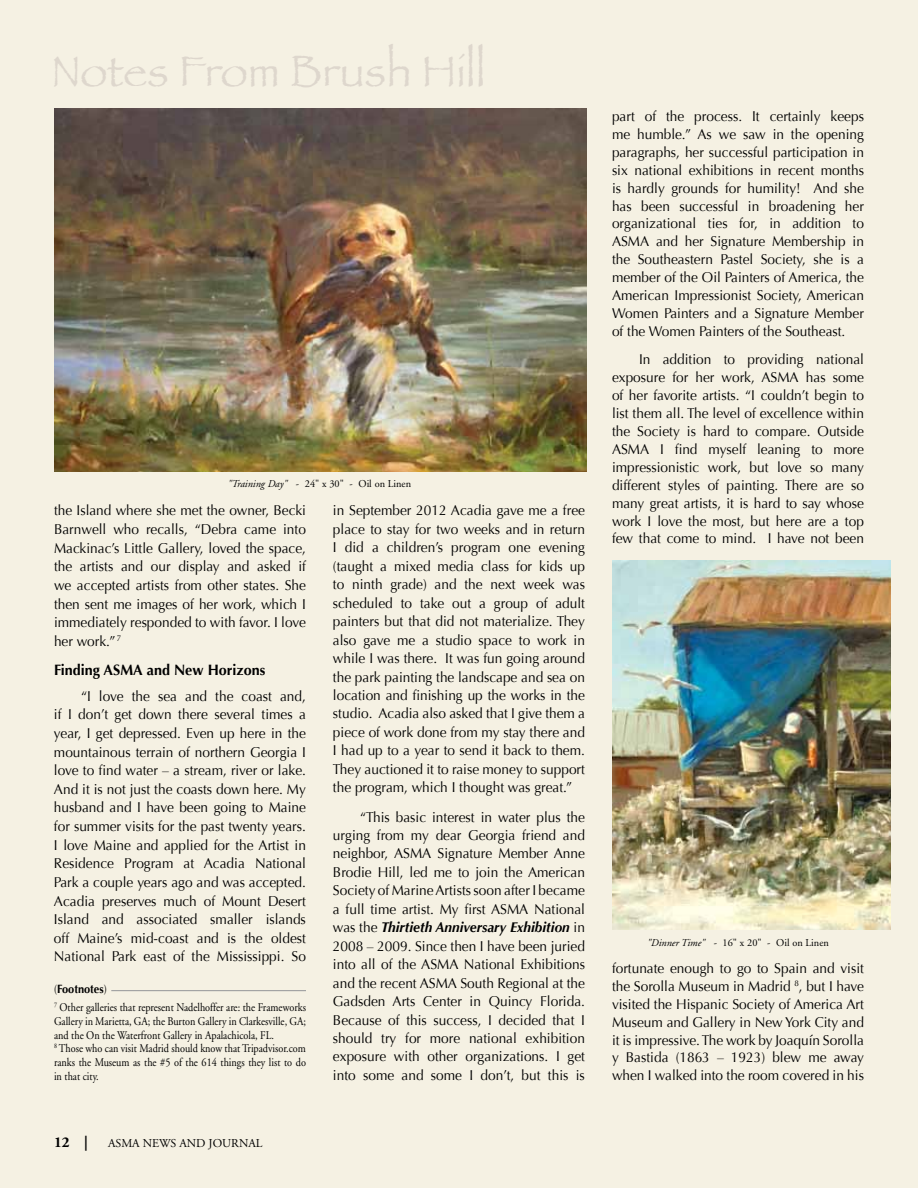
<style>
.page{position:relative;width:918px;height:1188px;background:#f5f1e3}
.page>*{position:absolute;margin:0;border:0;box-sizing:border-box;transform-origin:0 0}
.t1{font:45px "Papyrus";color:#ded7cd}
.t2{font:700 15px "Optima";color:#000;scale:.96 1}
.t3{font:700 15px "Adobe Garamond Pro";color:#000}
.t4{font:14.25px/18.5px "Optima";color:#000;text-align:justify;scale:.96 1}
.t5{font:14.1px/17.9px "Optima";color:#000;text-align:justify}
.t6{font:12px "Adobe Garamond Pro";color:#000}
.t7{font:700 12px "Optima";color:#000;scale:.92 1}
.t8{font:11.7px/13.8px "Adobe Garamond";color:#000;scale:.87 1}
.t9{font:10.5px "Adobe Garamond";color:#000}
.s1{font-style:italic}
.s2{font-weight:400}
.s3{font-weight:700;font-style:italic}
</style>
<div class="page">
<img style="left:54px;top:108px;width:532px;height:363px">
<hr style="left:111px;top:990px;width:195px;height:1px;background:#939598">
<img style="left:612px;top:561px;width:279px;height:369px">
<h1 class="t1" style="left:51px;top:44px;width:436px">Notes From Brush Hill</h1>
<p class="t9" style="left:228px;top:478px;width:185px"><span class="s1">"Training Day"</span> - 24" x 30" - Oil on Linen</p>
<p class="t5" style="left:54px;top:502px;width:253px">the Island where she met the owner, Becki</p>
<p class="t4" style="left:54px;top:520px;width:264px">Barnwell who recalls, “Debra came into Mackinac’s Little Gallery, loved the space, the artists and our display and asked if we accepted artists from other states. She then sent me images of her work, which I immediately responded to with favor. I love her work.” <sup>7</sup></p>
<p class="t2" style="left:54px;top:661px;width:222px">Finding ASMA and New Horizons</p>
<p class="t4" style="left:54px;top:687px;width:264px;text-indent:27px">“I love the sea and the coast and, if I don’t get down there several times a year, I get depressed. Even up here in the mountainous terrain of northern Georgia I love to find water – a stream, river or lake.<br>And it is not just the coasts down here. My husband and I have been going to Maine for summer visits for the past twenty years.<br>I love Maine and applied for the Artist in Residence Program at Acadia National Park a couple years ago and was accepted.<br>Acadia preserves much of Mount Desert Island and associated smaller islands off Maine’s mid-coast and is the oldest National Park east of the Mississippi. So</p>
<p class="t7" style="left:54px;top:982px;width:59px"><span class="s2">(</span>Footnotes<span class="s2">)</span></p>
<p class="t8" style="left:54px;top:1001px;width:291px"><sup>7</sup> Other galleries that represent Nadelhoffer are: the Frameworks Gallery in Marietta, GA; the Burton Gallery in Clarkesville, GA; and the On the Waterfront Gallery in Apalachicola, FL.<br><sup>8</sup> Those who can visit Madrid should know that Tripadvisor.com ranks the Museum as the #5 of the 614 things they list to do in that city.</p>
<p class="t3" style="left:54px;top:1133px;width:35px">12 |</p>
<p class="t6" style="left:108px;top:1136px;width:156px">ASMA NEWS AND JOURNAL</p>
<p class="t4" style="left:333px;top:502px;width:264px">in September 2012 Acadia gave me a free place to stay for two weeks and in return I did a children’s program one evening (taught a mixed media class for kids up to ninth grade) and the next week was scheduled to take out a group of adult painters but that did not materialize. They also gave me a studio space to work in while I was there. It was fun going around the park painting the landscape and sea on location and finishing up the works in the studio. Acadia also asked that I give them a piece of work done from my stay there and I had up to a year to send it back to them.<br>They auctioned it to raise money to support the program, which I thought was great.”</p>
<p class="t4" style="left:333px;top:808px;width:264px;text-indent:27px">“This basic interest in water plus the urging from my dear Georgia friend and neighbor, ASMA Signature Member Anne Brodie Hill, led me to join the American Society of Marine Artists soon after I became a full time artist. My first ASMA National was the <span class="s3">Thirtieth Anniversary Exhibition</span> in 2008 – 2009. Since then I have been juried into all of the ASMA National Exhibitions and the recent ASMA South Regional at the Gadsden Arts Center in Quincy Florida.<br>Because of this success, I decided that I should try for more national exhibition exposure with other organizations. I get into some and some I don’t, but this is</p>
<p class="t4" style="left:612px;top:107px;width:264px">part of the process. It certainly keeps</p>
<p class="t5" style="left:612px;top:125px;width:254px">me humble.” As we saw in the opening paragraphs, her successful participation in six national exhibitions in recent months is hardly grounds for humility! And she has been successful in broadening her organizational ties for, in addition to ASMA and her Signature Membership in the Southeastern Pastel Society, she is a member of the Oil Painters of America, the American Impressionist Society, American Women Painters and a Signature Member of the Women Painters of the Southeast.</p>
<p class="t5" style="left:612px;top:351px;width:254px;text-indent:27px">In addition to providing national exposure for her work, ASMA has some of her favorite artists. “I couldn’t begin to list them all. The level of excellence within the Society is hard to compare. Outside ASMA I find myself leaning to more impressionistic work, but love so many different styles of painting. There are so many great artists, it is hard to say whose work I love the most, but here are a top few that come to mind. I have not been</p>
<p class="t9" style="left:647px;top:937px;width:183px"><span class="s1">"Dinner Time"</span> - 16" x 20" - Oil on Linen</p>
<p class="t5" style="left:612px;top:959px;width:254px">fortunate enough to go to Spain and visit the Sorolla Museum in Madrid <sup>8</sup>, but I have visited the Hispanic Society of America Art Museum and Gallery in New York City and it is impressive.The work by Joaquín Sorolla y Bastida (1863 – 1923) blew me away when I walked into the room covered in his</p>
</div>
